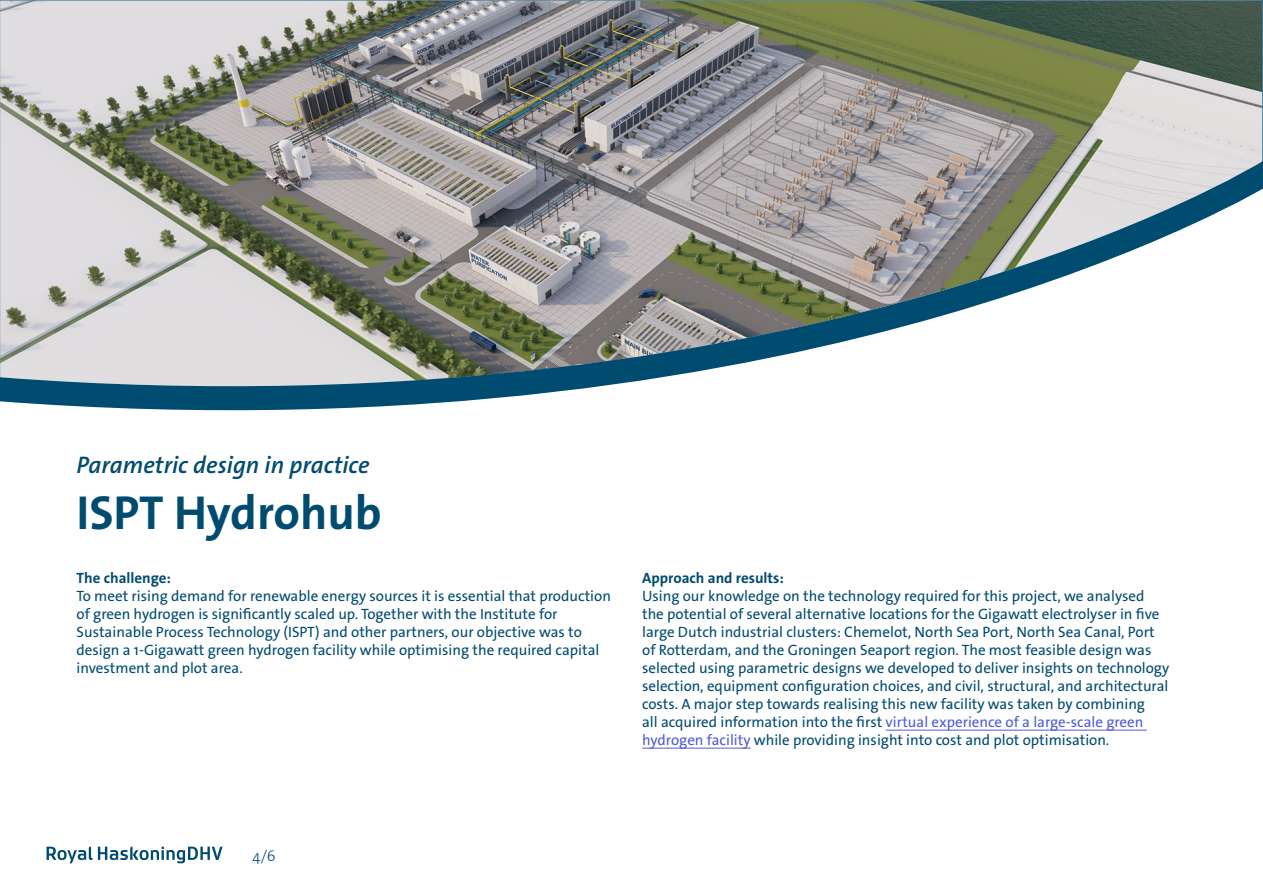
<style>
.page{position:relative;width:1263px;height:893px;background:#fff}
.page>*{position:absolute;margin:0;border:0;box-sizing:border-box;transform-origin:0 0}
.t1{font:700 48px "The Sans Os F";color:#004b70}
.t2{font:italic 600 24px "The Sans Os F";color:#004b70}
.t3{font:15px/18px "The Sans Os F";color:#004b70}
.t4{font:700 15px "The Sans Os F";color:#004b70}
.t5{font:300 15px "The Sans Os F";color:#004b70}
.s1{color:#4f5cd6}
</style>
<div class="page">
<img style="left:0;top:0;width:1263px;height:411px">
<svg style="left:47px;top:846px;width:176px;height:17px"></svg>
<hr style="left:886px;top:730px;width:261px;height:1px;background:#4f5cd6">
<hr style="left:642px;top:748px;width:109px;height:1px;background:#4f5cd6">
<p class="t2" style="left:77px;top:449px;width:295px">Parametric design in practice</p>
<p class="t1" style="left:77px;top:482px;width:307px">ISPT Hydrohub</p>
<p class="t4" style="left:77px;top:568px;width:96px">The challenge:</p>
<p class="t3" style="left:77px;top:587px;width:536px">To meet rising demand for renewable energy sources it is essential that production of green hydrogen is significantly scaled up. Together with the Institute for Sustainable Process Technology (ISPT) and other partners, our objective was to design a 1-Gigawatt green hydrogen facility while optimising the required capital investment and plot area.</p>
<p class="t4" style="left:642px;top:568px;width:143px">Approach and results:</p>
<p class="t3" style="left:642px;top:587px;width:529px">Using our knowledge on the technology required for this project, we analysed the potential of several alternative locations for the Gigawatt electrolyser in five large Dutch industrial clusters: Chemelot, North Sea Port, North Sea Canal, Port of Rotterdam, and the Groningen Seaport region. The most feasible design was selected using parametric designs we developed to deliver insights on technology selection, equipment configuration choices, and civil, structural, and architectural costs. A major step towards realising this new facility was taken by combining<br>all acquired information into the first <span class="s1">virtual experience of a large-scale green hydrogen facility</span> while providing insight into cost and plot optimisation.</p>
<p class="t5" style="left:253px;top:846px;width:25px">4/6</p>
</div>
